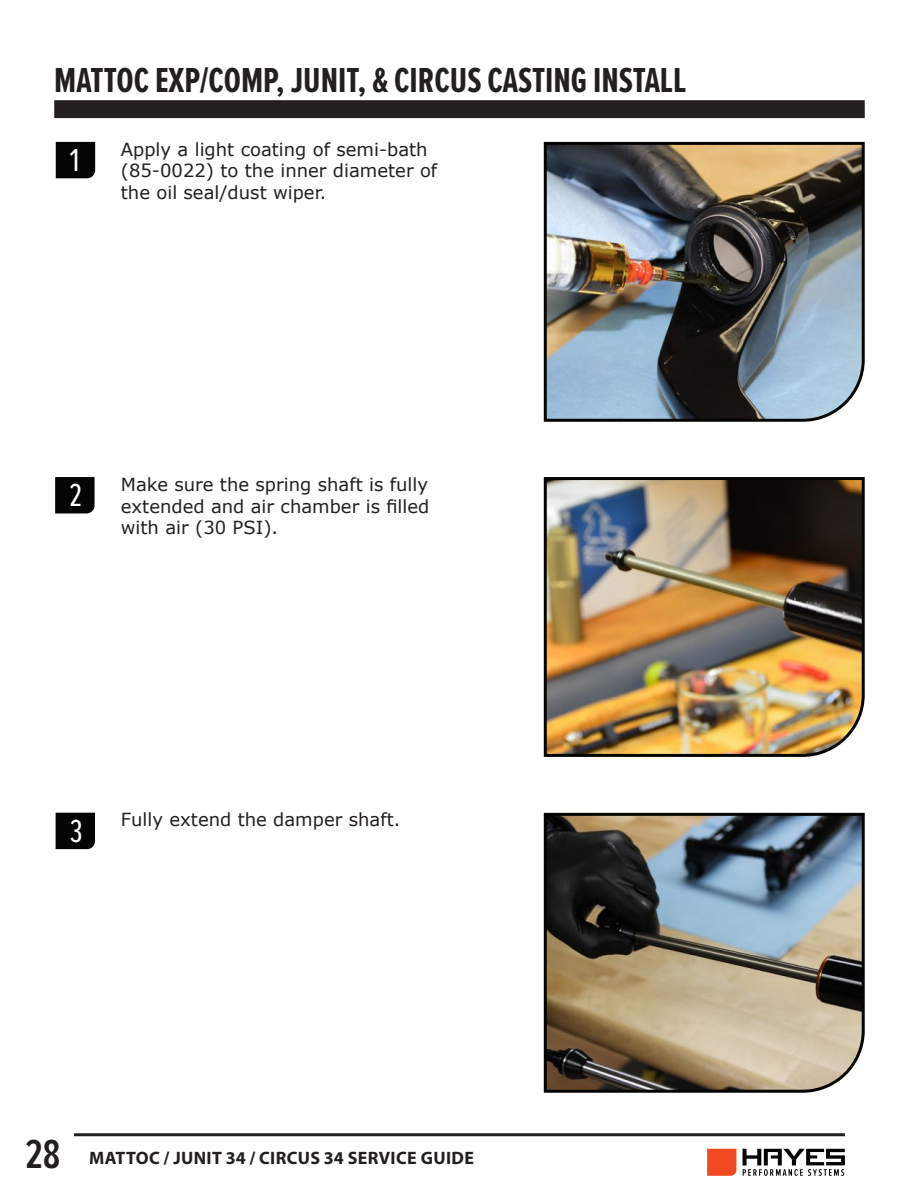
<style>
.page{position:relative;width:919px;height:1189px;background:#fff}
.page>*{position:absolute;margin:0;border:0;box-sizing:border-box;transform-origin:0 0}
.t1{font:600 42px "Proxima Nova Ex Cn";color:#231f20}
.t2{font:700 36px "Proxima Nova Ex Cn";color:#231f20}
.t3{font:33px "Proxima Nova Ex Cn";color:#fff}
.t4{font:18px/21.6px "Verdana";color:#231f20}
.t5{font:700 18px "Myriad Pro";letter-spacing:.02em;color:#231f20}
</style>
<div class="page">
<hr style="left:74px;top:1133px;width:770px;height:3px;background:#231f20">
<svg style="left:707px;top:1148px;width:29px;height:27px"></svg>
<svg style="left:742px;top:1148px;width:102px;height:27px"></svg>
<div style="left:55px;top:101px;width:808px;height:16px;background:#231f20"></div>
<div style="left:54px;top:100px;width:810px;height:18px;border:2px solid #231f20"></div>
<img style="left:543px;top:141px;width:322px;height:281px">
<img style="left:543px;top:812px;width:322px;height:281px">
<svg style="left:56px;top:142px;width:39px;height:36px"></svg>
<svg style="left:55px;top:477px;width:40px;height:36px"></svg>
<svg style="left:56px;top:812px;width:39px;height:37px"></svg>
<img style="left:543px;top:477px;width:322px;height:280px">
<h2 class="t2" style="left:54px;top:54px;width:633px">MATTOC EXP/COMP, JUNIT, &amp; CIRCUS CASTING INSTALL</h2>
<h3 class="t3" style="left:70px;top:142px;width:11px">1</h3>
<p class="t4" style="left:121px;top:138px;width:318px">Apply a light coating of semi-bath (85-0022) to the inner diameter of the oil seal/dust wiper.</p>
<h3 class="t3" style="left:69px;top:477px;width:14px">2</h3>
<p class="t4" style="left:121px;top:473px;width:310px;text-align:justify">Make sure the spring shaft is fully extended and air chamber is filled with air (30 PSI).</p>
<h3 class="t3" style="left:70px;top:812px;width:14px">3</h3>
<p class="t4" style="left:121px;top:808px;width:281px">Fully extend the damper shaft.</p>
<h1 class="t1" style="left:25px;top:1130px;width:37px">28</h1>
<p class="t5" style="left:89px;top:1146px;width:386px">MATTOC / JUNIT 34 / CIRCUS 34 SERVICE GUIDE</p>
</div>
